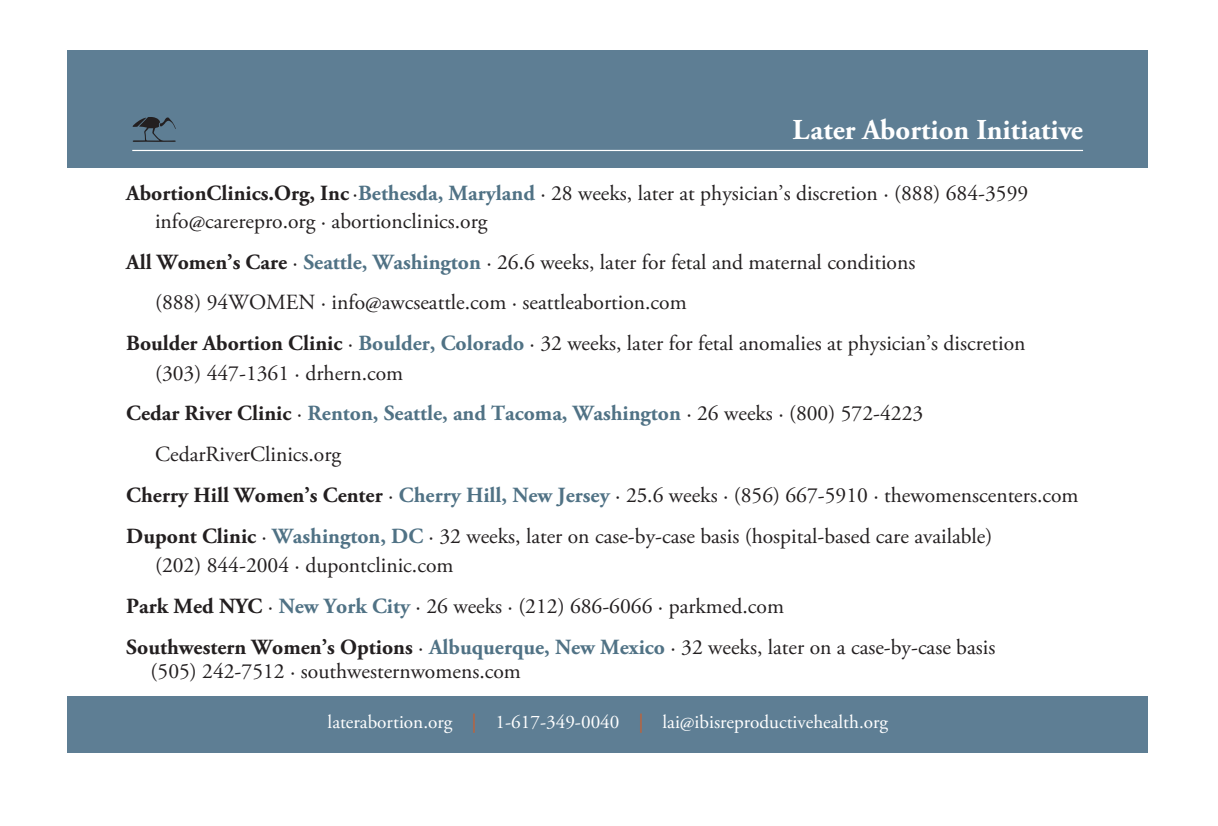
<style>
.page{position:relative;width:1218px;height:826px;background:#fff}
.page>*{position:absolute;margin:0;border:0;box-sizing:border-box;transform-origin:0 0}
.t1{font:700 28.8px "Adobe Garamond Pro";color:#fff}
.t2{font:21.6px/40.8px "Adobe Garamond Pro";color:#231f20}
.t3{font:700 21.6px "Adobe Garamond Pro";color:#507285}
.t4{font:19.2px "Adobe Garamond Pro";color:#fff}
.s1{font-weight:700}
.s2{font-weight:700;color:#507285}
.s3{color:#231f20}
.s4{font-weight:400;color:#231f20}
.s5{font-family:"Minion Pro";font-size:21.8px}
.s6{color:#d25d27}
</style>
<div class="page">
<div style="left:68px;top:51px;width:1080px;height:117px;background:#5e7e94"></div>
<div style="left:68px;top:696px;width:1080px;height:56px;background:#5e7e94"></div>
<hr style="left:132px;top:150px;width:951px;height:1px;background:#fff">
<svg style="left:133px;top:117px;width:43px;height:25px"></svg>
<h1 class="t1" style="left:793px;top:114px;width:292px">Later Abortion Initiative</h1>
<p class="t2" style="left:155px;top:179px;width:875px;line-height:28.8px;text-indent:-29px"><span class="s1">AbortionClinics.Org, Inc</span> · <span class="s2">Bethesda, Maryland</span> · 28 weeks, later at physician’s discretion · (888) 684-3599 info@carerepro.org · abortionclinics.org</p>
<p class="t2" style="left:126px;top:243px;width:791px"><span class="s1">All Women’s Care</span> · <span class="s2">Seattle, Washington</span> · 26.6 weeks, later for fetal and maternal conditions</p>
<p class="t2" style="left:155px;top:282px;width:533px">(888) 94WOMEN · info@awcseattle.com · seattleabortion.com</p>
<p class="t2" style="left:126px;top:324px;width:901px"><span class="s1">Boulder Abortion Clinic</span> · <span class="s2">Boulder, Colorado</span> · 32 weeks, later for fetal anomalies at physician’s discretion</p>
<p class="t2" style="left:155px;top:353px;width:250px">(303) 447-1361 · drhern.com</p>
<p class="t3" style="left:126px;top:401px;width:798px"><span class="s3">Cedar River Clinic</span> <span class="s4">·</span> Renton, Seattle, and Tacoma, Washington <span class="s4">· 26 weeks · (800) 572-4223</span></p>
<p class="t2" style="left:155px;top:434px;width:188px">CedarRiverClinics.org</p>
<p class="t2" style="left:126px;top:475px;width:954px"><span class="s1">Cherry Hill Women’s Center</span> · <span class="s2">Cherry Hill, New Jersey</span> · 2<span class="s5">5</span>.6 weeks · (856) 667-5910 · thewomenscenters.com</p>
<p class="t2" style="left:126px;top:517px;width:868px"><span class="s1">Dupont Clinic</span> · <span class="s2">Washington, DC</span> · 32 weeks, later on case-by-case basis (hospital-based care available)</p>
<p class="t2" style="left:126px;top:546px;width:871px;text-indent:29px">(202) 844-2004 · dupontclinic.com<br><span class="s1">Park Med NYC</span> · <span class="s2">New York City</span> · 26 weeks · (212) 686-6066 · parkmed.com<br><span class="s1">Southwestern Women’s Options</span> · <span class="s2">Albuquerque, New Mexico</span> · 32 weeks, later on a case-by-case basis</p>
<p class="t2" style="left:151px;top:651px;width:372px">(505) 242-7512 · southwesternwomens.com</p>
<p class="t4" style="left:328px;top:711px;width:562px">laterabortion.org <span class="s6">|</span> 1-617-349-0040 <span class="s6">|</span> lai@ibisreproductivehealth.org</p>
</div>
